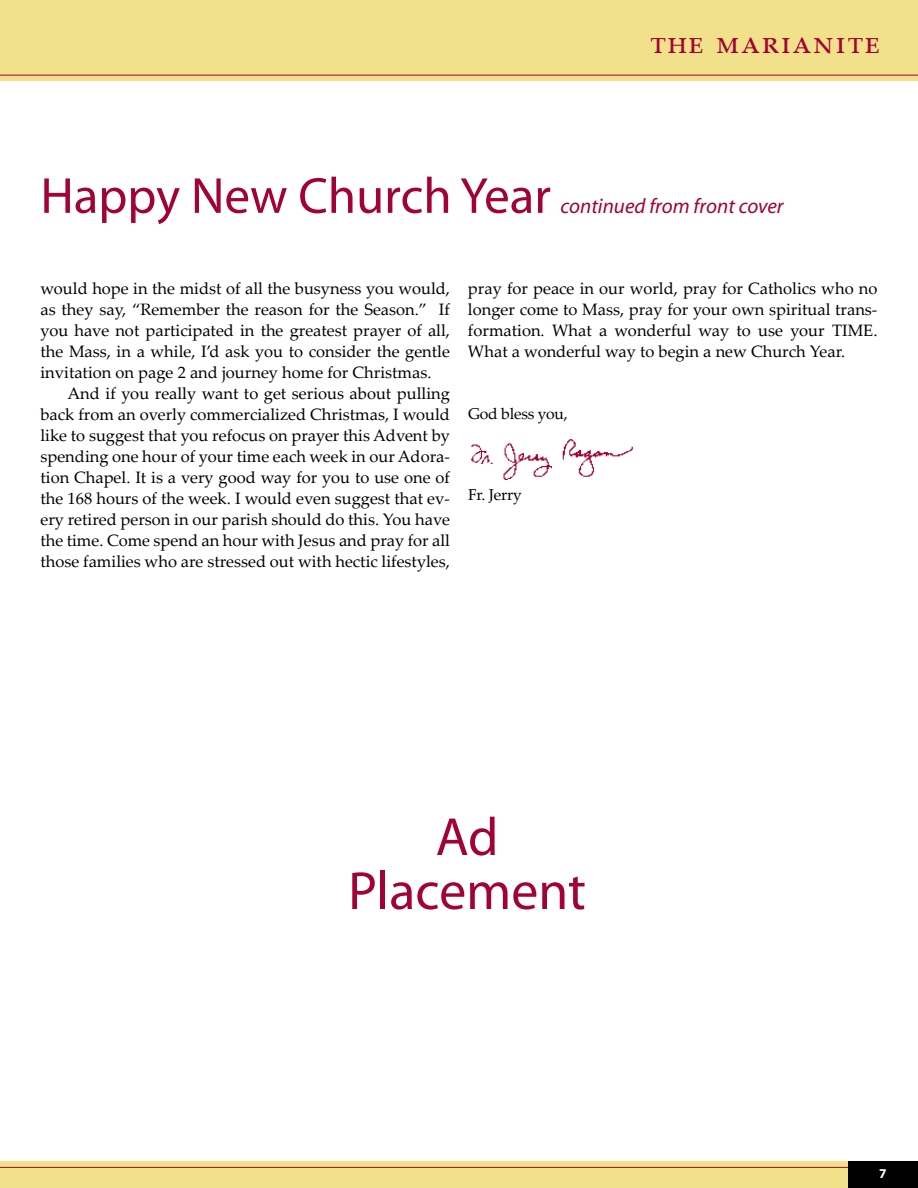
<style>
.page{position:relative;width:918px;height:1188px;background:#fff}
.page>*{position:absolute;margin:0;border:0;box-sizing:border-box;transform-origin:0 0}
.t1{font:54px/54px "Myriad";color:#a30234;text-align:center}
.t2{font:51px "Myriad";color:#a30234}
.t3{font:33px "Palatino Linotype";color:#a30234}
.t4{font:italic 21px "Myriad";color:#a30234}
.t5{font:16.5px/21px "Palatino Linotype";color:#000;text-align:justify}
.t6{font:15.75px "Palatino Linotype";letter-spacing:-.015em;color:#000}
.t7{font:700 13.5px "Myriad";color:#fff}
</style>
<div class="page">
<div style="left:0;top:1161px;width:918px;height:27px;background:#f2e18b"></div>
<hr style="left:0;top:1167px;width:918px;height:1px;background:#a30234">
<div style="left:848px;top:1161px;width:70px;height:27px;background:#000"></div>
<div style="left:0;top:0;width:918px;height:81px;background:#f2e18b"></div>
<hr style="left:0;top:75px;width:918px;height:1px;background:#a30234">
<img style="left:471px;top:439px;width:162px;height:40px">
<h3 class="t3" style="left:650px;top:19px;width:232px">the marianite</h3>
<h2 class="t2" style="left:40px;top:170px;width:512px">Happy New Church Year</h2>
<p class="t4" style="left:561px;top:195px;width:225px">continued from front cover</p>
<p class="t5" style="left:40px;top:277px;width:411px">would hope in the midst of all the busyness you would, as they say, “Remember the reason for the Season.” If you have not participated in the greatest prayer of all, the Mass, in a while, I’d ask you to consider the gentle invitation on page 2 and journey home for Christmas.</p>
<p class="t5" style="left:40px;top:382px;width:411px;text-indent:27px">And if you really want to get serious about pulling back from an overly commercialized Christmas, I would like to suggest that you refocus on prayer this Advent by spending one hour of your time each week in our Adora&shy;tion Chapel. It is a very good way for you to use one of the 168 hours of the week. I would even suggest that ev&shy;ery retired person in our parish should do this. You have the time. Come spend an hour with Jesus and pray for all those families who are stressed out with hectic lifestyles,</p>
<p class="t5" style="left:468px;top:277px;width:411px">pray for peace in our world, pray for Catholics who no longer come to Mass, pray for your own spiritual trans&shy;formation. What a wonderful way to use your TIME.<br>What a wonderful way to begin a new Church Year.</p>
<p class="t6" style="left:468px;top:402px;width:101px">God bless you,</p>
<p class="t6" style="left:468px;top:483px;width:56px">Fr. Jerry</p>
<h1 class="t1" style="left:348px;top:812px;width:239px">Ad<br>Placement</h1>
<p class="t7" style="left:879px;top:1166px;width:9px">7</p>
</div>
